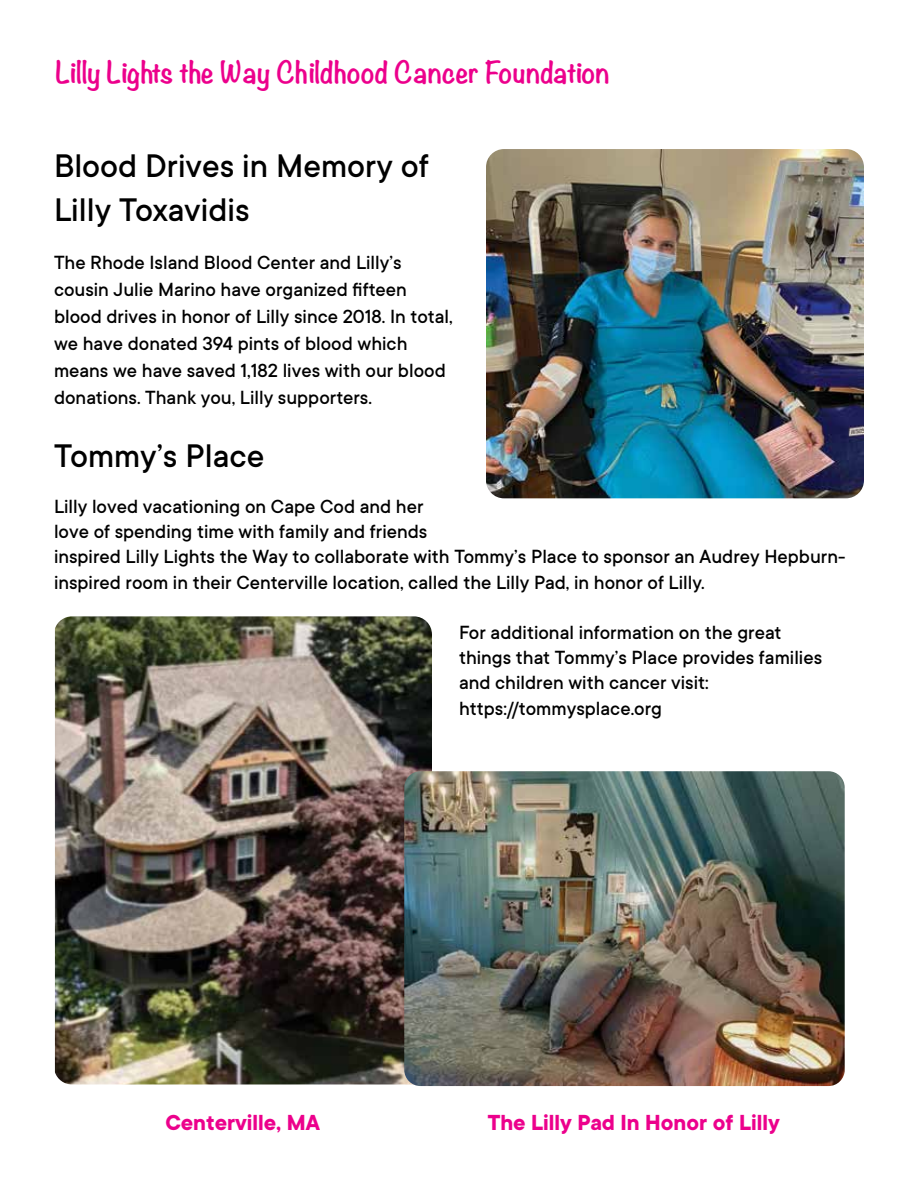
<style>
.page{position:relative;width:918px;height:1188px;background:#fff}
.page>*{position:absolute;margin:0;border:0;box-sizing:border-box;transform-origin:0 0}
.t1{font:500 36px/43.2px "TT Commons";color:#000}
.t2{font:700 27px "Noteworthy";color:#ec008c}
.t3{font:700 24px "TT Commons";color:#ec008c}
.t4{font:500 21px/25.2px "TT Commons";color:#000}
</style>
<div class="page">
<img style="left:55px;top:616px;width:377px;height:468px">
<img style="left:486px;top:149px;width:378px;height:349px">
<img style="left:404px;top:771px;width:441px;height:315px">
<p class="t2" style="left:56px;top:48px;width:556px">Lilly Lights the Way Childhood Cancer Foundation</p>
<h1 class="t1" style="left:54px;top:144px;width:377px">Blood Drives in Memory of<br>Lilly Toxavidis</h1>
<p class="t4" style="left:54px;top:249px;width:400px;line-height:27px">The Rhode Island Blood Center and Lilly’s cousin Julie Marino have organized fifteen blood drives in honor of Lilly since 2018. In total, we have donated 394 pints of blood which means we have saved 1,182 lives with our blood donations. Thank you, Lilly supporters.</p>
<h1 class="t1" style="left:54px;top:433px;width:212px">Tommy’s Place</h1>
<p class="t4" style="left:54px;top:493px;width:793px">Lilly loved vacationing on Cape Cod and her<br>love of spending time with family and friends<br>inspired Lilly Lights the Way to collaborate with Tommy’s Place to sponsor an Audrey Hepburn&shy;inspired room in their Centerville location, called the Lilly Pad, in honor of Lilly.</p>
<p class="t4" style="left:459px;top:619px;width:365px">For additional information on the great things that Tommy’s Place provides families and children with cancer visit: https://tommysplace.org</p>
<p class="t3" style="left:165px;top:1107px;width:156px">Centerville, MA</p>
<p class="t3" style="left:488px;top:1107px;width:293px">The Lilly Pad In Honor of Lilly</p>
</div>
